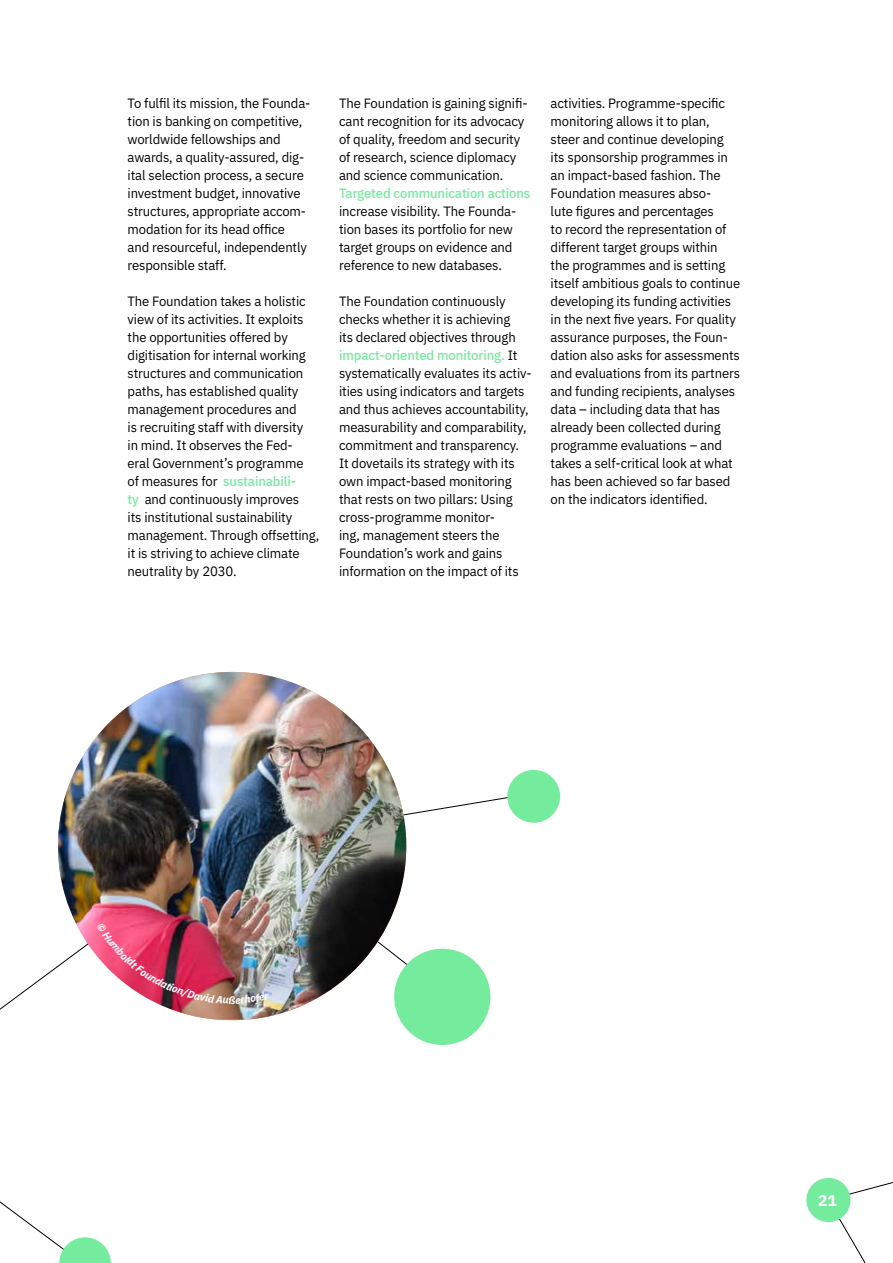
<style>
.page{position:relative;width:893px;height:1263px;background:#fff}
.page>*{position:absolute;margin:0;border:0;box-sizing:border-box;transform-origin:0 0}
.t1{font:700 15.6px "IBM Plex Sans";color:#fff}
.t2{font:13.5px/18px "IBM Plex Sans";letter-spacing:-.01em;color:#000}
.t3{font:500 13.5px "IBM Plex Sans";letter-spacing:-.01em;color:#75eb9e}
.t4{font:italic 700 10.5px "IBM Plex Sans";color:#fff}
.s1{font-weight:500;color:#75eb9e}
</style>
<div class="page">
<svg style="left:828px;top:1178px;width:65px;height:85px"></svg>
<div style="left:806px;top:1178px;width:44px;height:44px;background:#75eb9e;border-radius:50%"></div>
<svg style="left:406px;top:797px;width:101px;height:171px"></svg>
<svg style="left:0;top:1201px;width:111px;height:62px"></svg>
<div style="left:394px;top:949px;width:96px;height:96px;background:#75eb9e;border-radius:50%"></div>
<div style="left:507px;top:770px;width:53px;height:53px;background:#75eb9e;border-radius:50%"></div>
<img style="left:58px;top:672px;width:348px;height:347px">
<img style="left:97px;top:922px;width:132px;height:81px">
<svg style="left:235px;top:993px;width:34px;height:11px"></svg>
<p class="t2" style="left:128px;top:93px;width:184px">To fulfil its mission, the Founda&shy;tion is banking on competitive, worldwide fellowships and awards, a quality-assured, dig&shy;ital selection process, a secure investment budget, innovative structures, appropriate accom&shy;modation for its head office<br>and resourceful, independently responsible staff.</p>
<p class="t2" style="left:128px;top:291px;width:193px">The Foundation takes a holistic view of its activities. It exploits the opportunities offered by digitisation for internal working structures and communication paths, has established quality management procedures and<br>is recruiting staff with diversity<br>in mind. It observes the Fed-<br>eral Government’s programme<br>of measures for <span class="s1">sustainabili-<br>ty</span> and continuously improves<br>its institutional sustainability management. Through offsetting, it is striving to achieve climate neutrality by 2030.</p>
<p class="t2" style="left:339px;top:93px;width:190px">The Foundation is gaining signifi&shy;cant recognition for its advocacy of quality, freedom and security of research, science diplomacy and science communication.</p>
<p class="t3" style="left:339px;top:183px;width:193px">Targeted communication actions</p>
<p class="t2" style="left:339px;top:201px;width:179px">increase visibility. The Founda&shy;tion bases its portfolio for new target groups on evidence and reference to new databases.</p>
<p class="t2" style="left:339px;top:291px;width:194px">The Foundation continuously checks whether it is achieving<br>its declared objectives through <span class="s1">impact-oriented monitoring.</span> It systematically evaluates its activ&shy;ities using indicators and targets and thus achieves accountability, measurability and comparability, commitment and transparency.<br>It dovetails its strategy with its own impact-based monitoring that rests on two pillars: Using cross-programme monitor-<br>ing, management steers the<br>Foundation’s work and gains information on the impact of its</p>
<p class="t2" style="left:551px;top:93px;width:191px">activities. Programme-specific monitoring allows it to plan, steer and continue developing its sponsorship programmes in an impact-based fashion. The<br>Foundation measures abso-<br>lute figures and percentages<br>to record the representation of different target groups within<br>the programmes and is setting itself ambitious goals to continue developing its funding activities in the next five years. For quality assurance purposes, the Foun&shy;dation also asks for assessments and evaluations from its partners and funding recipients, analyses data – including data that has already been collected during programme evaluations – and takes a self-critical look at what has been achieved so far based on the indicators identified.</p>
<p class="t4" style="left:229px;top:991px;width:9px">ß</p>
<p class="t1" style="left:818px;top:1188px;width:20px">21</p>
</div>
